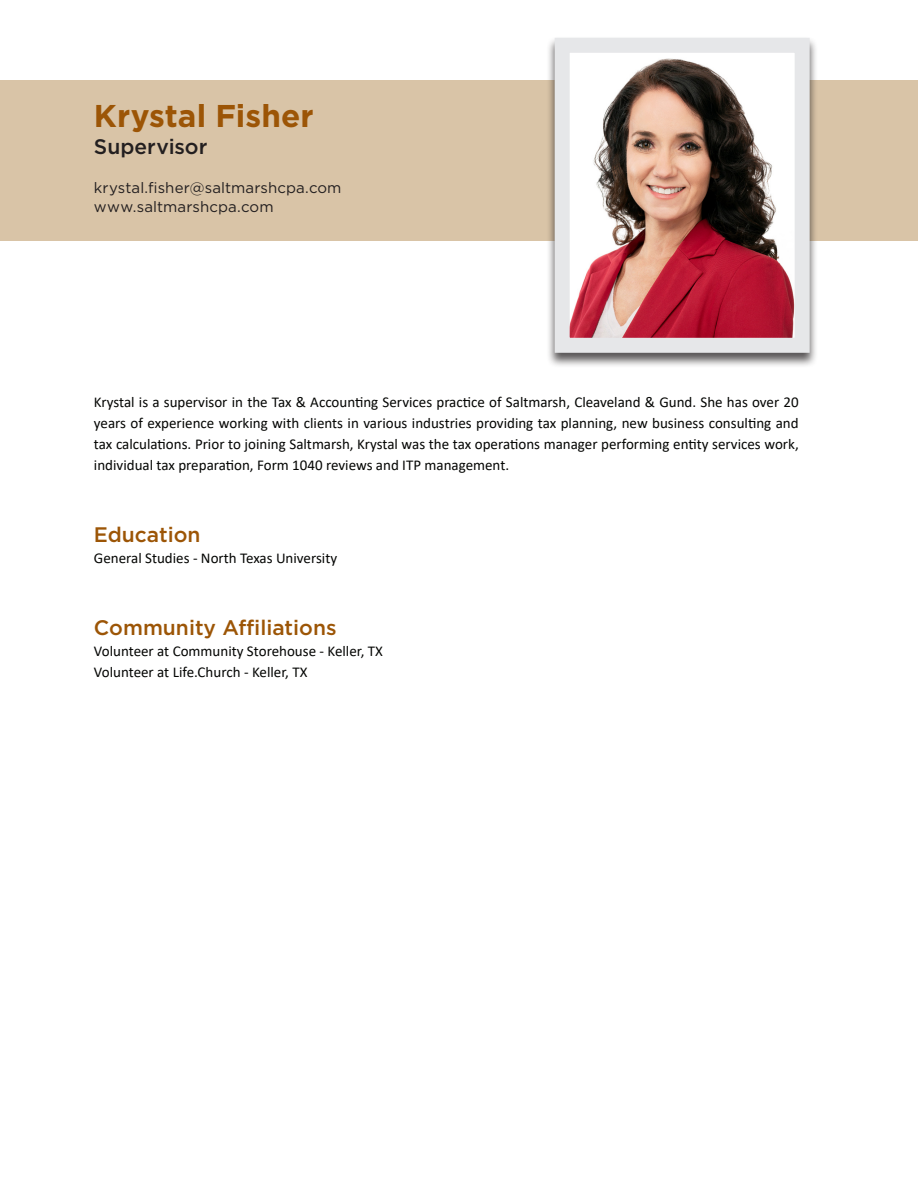
<style>
.page{position:relative;width:918px;height:1188px;background:#fff}
.page>*{position:absolute;margin:0;border:0;box-sizing:border-box;transform-origin:0 0}
.t1{font:700 31.5px "Gotham";color:#9c5506}
.t2{font:500 21px "Gotham";color:#9c5506}
.t3{font:500 21px "Gotham";color:#231f20}
.t4{font:15px/21px "Calibri";color:#040503;text-align:justify}
.t5{font:15px "Gotham";letter-spacing:.01em;color:#231f20}
</style>
<div class="page">
<div style="left:0;top:80px;width:918px;height:161px;background:#d9c4a7"></div>
<div style="left:546px;top:36px;width:272px;height:332px;background:#231f20;opacity:.75"></div>
<img style="left:571px;top:54px;width:223px;height:283px">
<div style="left:555px;top:38px;width:255px;height:315px;border:15px solid #e6e7e9"></div>
<p class="t1" style="left:94px;top:95px;width:221px">Krystal Fisher</p>
<p class="t3" style="left:94px;top:132px;width:115px">Supervisor</p>
<p class="t5" style="left:94px;top:178px;width:249px">krystal.fisher@saltmarshcpa.com</p>
<p class="t5" style="left:94px;top:197px;width:181px">www.saltmarshcpa.com</p>
<p class="t4" style="left:94px;top:391px;width:706px">Krystal is a supervisor in the Tax &amp; Accounting Services practice of Saltmarsh, Cleaveland &amp; Gund. She has over 20 years of experience working with clients in various industries providing tax planning, new business consulting and tax calculations. Prior to joining Saltmarsh, Krystal was the tax operations manager performing entity services work, individual tax preparation, Form 1040 reviews and ITP management.</p>
<p class="t2" style="left:94px;top:521px;width:108px">Education</p>
<p class="t4" style="left:94px;top:547px;width:245px">General Studies - North Texas University</p>
<p class="t2" style="left:94px;top:614px;width:244px">Community Affiliations</p>
<p class="t4" style="left:94px;top:640px;width:291px">Volunteer at Community Storehouse - Keller, TX</p>
<p class="t4" style="left:94px;top:661px;width:215px">Volunteer at Life.Church - Keller, TX</p>
</div>
